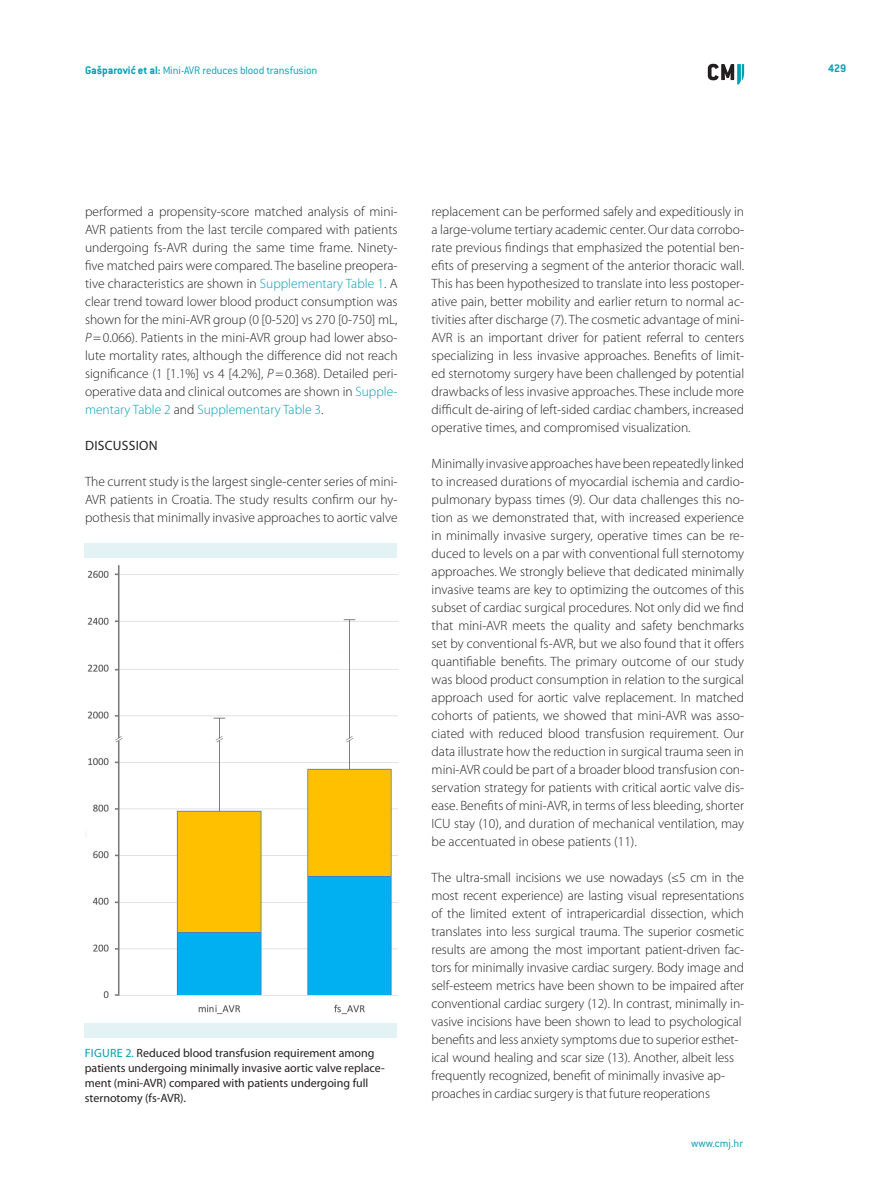
<style>
.page{position:relative;width:893px;height:1191px;background:#fff}
.page>*{position:absolute;margin:0;border:0;box-sizing:border-box;transform-origin:0 0}
.CMJ_-__body{font:300 13.5px/18px "Myriad Pro";letter-spacing:-.01em;color:#231f20;text-align:justify}
.CMJ_-_N2{font:13.5px "Myriad Pro";letter-spacing:.02em;color:#231f20}
.CMJ_-_table_title_he{font:12px/15px "Myriad Pro";color:#231f20}
.t1{font:300 12px "ITC Conduit LTCE";letter-spacing:-.01em;color:#009fb4}
.t2{font:700 12px "ITC Conduit LTCE";color:#009fb4}
.s1{font-weight:700}
.s2{color:#009fb4}
.s3{font-style:italic}
</style>
<div class="page">
<svg style="left:708px;top:64px;width:36px;height:21px"></svg>
<img style="left:87px;top:565px;width:311px;height:450px">
<div style="left:85px;top:1023px;width:312px;height:14px;background:#e2f2f5"></div>
<div style="left:85px;top:543px;width:312px;height:15px;background:#e2f2f5"></div>
<p class="t1" style="left:85px;top:63px;width:234px"><span class="s1">Gašparović et al:</span> Mini-AVR reduces blood transfusion</p>
<p class="t2" style="left:828px;top:61px;width:19px">429</p>
<p class="CMJ_-__body" style="left:85px;top:202px;width:314px">performed a propensity-score matched analysis of mini-AVR patients from the last tercile compared with patients undergoing fs-AVR during the same time frame. Ninety&shy;five matched pairs were compared. The baseline preopera&shy;tive characteristics are shown in <span class="s2">Supplementary Table 1</span>. A clear trend toward lower blood product consumption was shown for the mini-AVR group (0 [0-520] vs 270 [0-750] mL, <span class="s3">P</span>=0.066). Patients in the mini-AVR group had lower abso&shy;lute mortality rates, although the difference did not reach significance (1 [1.1%] vs 4 [4.2%], <span class="s3">P</span>=0.368). Detailed peri&shy;operative data and clinical outcomes are shown in <span class="s2">Supple&shy;mentary Table 2</span> and <span class="s2">Supplementary Table 3</span>.</p>
<p class="CMJ_-_N2" style="left:85px;top:437px;width:74px">DISCUSSION</p>
<p class="CMJ_-__body" style="left:85px;top:472px;width:314px">The current study is the largest single-center series of mini-AVR patients in Croatia. The study results confirm our hy&shy;pothesis that minimally invasive approaches to aortic valve</p>
<p class="CMJ_-_table_title_he" style="left:85px;top:1045px;width:302px"><span class="s2">Figu re 2.</span> Reduced blood transfusion requirement among patients undergoing minimally invasive aortic valve replace&shy;ment (mini-AVR) compared with patients undergoing full sternotomy (fs-AVR).</p>
<p class="CMJ_-__body" style="left:432px;top:202px;width:314px">replacement can be performed safely and expeditiously in a large-volume tertiary academic center. Our data corrobo&shy;rate previous findings that emphasized the potential ben&shy;efits of preserving a segment of the anterior thoracic wall.<br>This has been hypothesized to translate into less postoper&shy;ative pain, better mobility and earlier return to normal ac&shy;tivities after discharge (7). The cosmetic advantage of mini-AVR is an important driver for patient referral to centers specializing in less invasive approaches. Benefits of limit&shy;ed sternotomy surgery have been challenged by potential drawbacks of less invasive approaches. These include more difficult de-airing of left-sided cardiac chambers, increased operative times, and compromised visualization.</p>
<p class="CMJ_-__body" style="left:432px;top:454px;width:314px">Minimally invasive approaches have been repeatedly linked to increased durations of myocardial ischemia and cardio&shy;pulmonary bypass times (9). Our data challenges this no&shy;tion as we demonstrated that, with increased experience in minimally invasive surgery, operative times can be re&shy;duced to levels on a par with conventional full sternotomy approaches. We strongly believe that dedicated minimally invasive teams are key to optimizing the outcomes of this subset of cardiac surgical procedures. Not only did we find that mini-AVR meets the quality and safety benchmarks set by conventional fs-AVR, but we also found that it offers quantifiable benefits. The primary outcome of our study was blood product consumption in relation to the surgical approach used for aortic valve replacement. In matched cohorts of patients, we showed that mini-AVR was asso&shy;ciated with reduced blood transfusion requirement. Our data illustrate how the reduction in surgical trauma seen in mini-AVR could be part of a broader blood transfusion con&shy;servation strategy for patients with critical aortic valve dis&shy;ease. Benefits of mini-AVR, in terms of less bleeding, shorter ICU stay (10), and duration of mechanical ventilation, may be accentuated in obese patients (11).</p>
<p class="CMJ_-__body" style="left:432px;top:868px;width:314px;text-align:left">The ultra-small incisions we use nowadays (≤5 cm in the most recent experience) are lasting visual representations of the limited extent of intrapericardial dissection, which translates into less surgical trauma. The superior cosmetic results are among the most important patient-driven fac&shy;tors for minimally invasive cardiac surgery. Body image and self-esteem metrics have been shown to be impaired after conventional cardiac surgery (12). In contrast, minimally in&shy;vasive incisions have been shown to lead to psychological benefits and less anxiety symptoms due to superior esthet&shy;ical wound healing and scar size (13). Another, albeit less frequently recognized, benefit of minimally invasive ap&shy;proaches in cardiac surgery is that future reoperations</p>
<p class="t1" style="left:691px;top:1136px;width:54px">www.cmj.hr</p>
</div>
